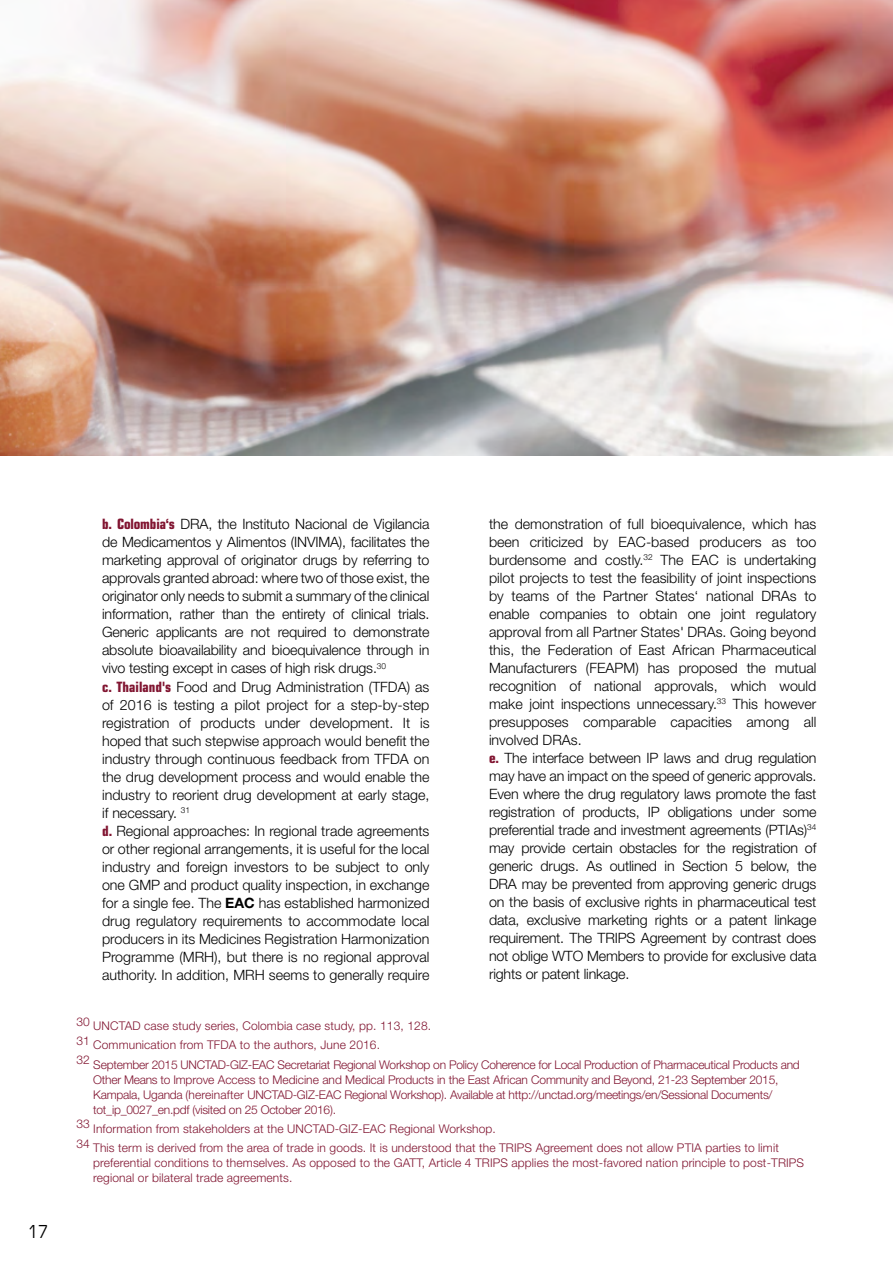
<style>
.page{position:relative;width:893px;height:1263px;background:#fff}
.page>*{position:absolute;margin:0;border:0;box-sizing:border-box;transform-origin:0 0}
.t1{font:condensed 18px "Eurostile LT Std";color:#000}
.t2{font:300 14.25px/18px "Helvetica Neue LT Std";color:#000}
.t3{font:300 12px/19.2px "Helvetica Neue LT Std";letter-spacing:-.02em;color:#811531}
.t4{font:300 12px/19.2px "Helvetica Neue LT Std";letter-spacing:.01em;color:#811531}
.s1{font-family:"Eurostile LT Std";font-weight:700;font-stretch:condensed;color:#811531}
.s2{font-weight:700}
</style>
<div class="page">
<img style="left:0;top:0;width:893px;height:455px">
<p class="t1" style="left:28px;top:1220px;width:22px">17</p>
<p class="t2" style="left:102px;top:515px;width:329px"><span class="s1">b. Colombia‘s</span> DRA, the Instituto Nacional de Vigilancia de Medicamentos y Alimentos (INVIMA), facilitates the marketing approval of originator drugs by referring to approvals granted abroad: where two of those exist, the originator only needs to submit a summary of the clinical information, rather than the entirety of clinical trials.<br>Generic applicants are not required to demonstrate absolute bioavailability and bioequivalence through in vivo testing except in cases of high risk drugs.<sup>30<br></sup><span class="s1">c. Thailand's</span> Food and Drug Administration (TFDA) as of 2016 is testing a pilot project for a step-by-step registration of products under development. It is hoped that such stepwise approach would benefit the industry through continuous feedback from TFDA on the drug development process and would enable the industry to reorient drug development at early stage, if necessary. <sup>31<br></sup><span class="s1">d.</span> Regional approaches: In regional trade agreements or other regional arrangements, it is useful for the local industry and foreign investors to be subject to only one GMP and product quality inspection, in exchange for a single fee. The <span class="s2">EAC</span> has established harmonized drug regulatory requirements to accommodate local producers in its Medicines Registration Harmonization Programme (MRH), but there is no regional approval authority. In addition, MRH seems to generally require</p>
<p class="t2" style="left:489px;top:515px;width:329px">the demonstration of full bioequivalence, which has been criticized by EAC-based producers as too burdensome and costly.<sup>32</sup> The EAC is undertaking pilot projects to test the feasibility of joint inspections by teams of the Partner States‘ national DRAs to enable companies to obtain one joint regulatory approval from all Partner States' DRAs. Going beyond this, the Federation of East African Pharmaceutical Manufacturers (FEAPM) has proposed the mutual recognition of national approvals, which would make joint inspections unnecessary.<sup>33</sup> This however presupposes comparable capacities among all involved DRAs.<br><span class="s1">e.</span> The interface between IP laws and drug regulation may have an impact on the speed of generic approvals.<br>Even where the drug regulatory laws promote the fast registration of products, IP obligations under some preferential trade and investment agreements (PTIAs)<sup>34 </sup>may provide certain obstacles for the registration of generic drugs. As outlined in Section 5 below, the DRA may be prevented from approving generic drugs on the basis of exclusive rights in pharmaceutical test data, exclusive marketing rights or a patent linkage requirement. The TRIPS Agreement by contrast does not oblige WTO Members to provide for exclusive data rights or patent linkage.</p>
<p class="t3" style="left:77px;top:1016px;width:725px">30 UNCTAD case study series, Colombia case study, pp. 113, 128.<br>31 Communication from TFDA to the authors, June 2016.<br>32 September 2015 UNCTAD-GIZ-EAC Secretariat Regional Workshop on Policy Coherence for Local Production of Pharmaceutical Products and</p>
<p class="t3" style="left:93px;top:1072px;width:687px;line-height:15px">Other Means to Improve Access to Medicine and Medical Products in the East African Community and Beyond, 21-23 September 2015,<br>Kampala, Uganda (hereinafter UNCTAD-GIZ-EAC Regional Workshop). Available at http://unctad.org/meetings/en/Sessional Documents/ tot_ip_0027_en.pdf (visited on 25 October 2016).</p>
<p class="t4" style="left:77px;top:1119px;width:704px">33 Information from stakeholders at the UNCTAD-GIZ-EAC Regional Workshop.<br>34 This term is derived from the area of trade in goods. It is understood that the TRIPS Agreement does not allow PTIA parties to limit</p>
<p class="t4" style="left:93px;top:1155px;width:712px;line-height:15px">preferential conditions to themselves. As opposed to the GATT, Article 4 TRIPS applies the most-favored nation principle to post-TRIPS regional or bilateral trade agreements.</p>
</div>
